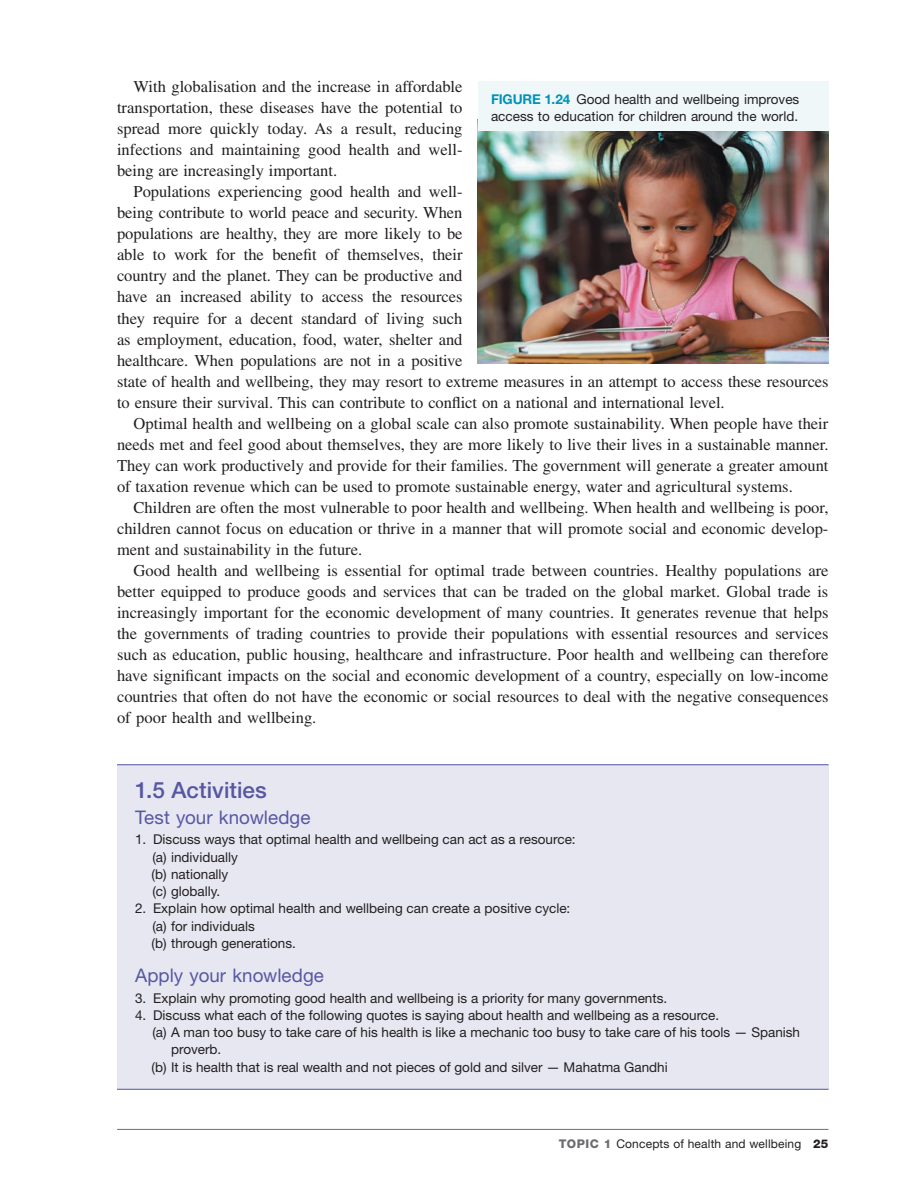
<style>
.page{position:relative;width:919px;height:1187px;background:#fff}
.page>*{position:absolute;margin:0;border:0;box-sizing:border-box;transform-origin:0 0}
.t1{font:500 22.5px "Helvetica Neue LT Std";color:#5657a1}
.t2{font:18.75px "Helvetica Neue LT Std";color:#5657a1}
.t3{font:16.5px/21px "Times LT Std";letter-spacing:-.005em;color:#231f20;text-align:justify}
.t4{font:13.5px/17.2px "Helvetica Neue LT Std";color:#231f20}
.t5{font:12px "Helvetica Neue LT Std";letter-spacing:.015em;color:#231f20}
.s1{font-weight:700;color:#0093ba}
.s2{font-weight:800;color:#6c6d70}
.s3{font-weight:800}
</style>
<div class="page">
<hr style="left:117px;top:1128px;width:711px;height:1px;background:#6c6d70">
<img style="left:477px;top:130px;width:351px;height:234px">
<div style="left:477px;top:81px;width:351px;height:49px;background:#f0f7f9"></div>
<div style="left:117px;top:764px;width:711px;height:325px;background:#e7e7f2"></div>
<hr style="left:117px;top:764px;width:711px;height:1px;background:#5657a1">
<hr style="left:117px;top:1088px;width:711px;height:1px;background:#5657a1">
<p class="t3" style="left:117px;top:76px;width:347px;text-indent:16px">With globalisation and the increase in affordable transportation, these diseases have the potential to spread more quickly today. As a result, reducing infections and maintaining good health and well&shy;being are increasingly important.</p>
<p class="t3" style="left:117px;top:181px;width:713px;text-align:left;text-indent:16px">Populations experiencing good health and well-<br>being contribute to world peace and security. When<br>populations are healthy, they are more likely to be<br>able to work for the benefit of themselves, their<br>country and the planet. They can be productive and<br>have an increased ability to access the resources<br>they require for a decent standard of living such<br>as employment, education, food, water, shelter and<br>healthcare. When populations are not in a positive<br>state of health and wellbeing, they may resort to extreme measures in an attempt to access these resources to ensure their survival. This can contribute to conflict on a national and international level.</p>
<p class="t3" style="left:117px;top:412px;width:713px;text-indent:16px">Optimal health and wellbeing on a global scale can also promote sustainability. When people have their needs met and feel good about themselves, they are more likely to live their lives in a sustainable manner.<br>They can work productively and provide for their families. The government will generate a greater amount of taxation revenue which can be used to promote sustainable energy, water and agricultural systems.</p>
<p class="t3" style="left:117px;top:496px;width:713px;text-indent:16px">Children are often the most vulnerable to poor health and wellbeing. When health and wellbeing is poor, children cannot focus on education or thrive in a manner that will promote social and economic develop&shy;ment and sustainability in the future.</p>
<p class="t3" style="left:117px;top:559px;width:713px;text-indent:16px">Good health and wellbeing is essential for optimal trade between countries. Healthy populations are better equipped to produce goods and services that can be traded on the global market. Global trade is increasingly important for the economic development of many countries. It generates revenue that helps the governments of trading countries to provide their populations with essential resources and services such as education, public housing, healthcare and infrastructure. Poor health and wellbeing can therefore have significant impacts on the social and economic development of a country, especially on low-income countries that often do not have the economic or social resources to deal with the negative consequences of poor health and wellbeing.</p>
<p class="t4" style="left:491px;top:91px;width:310px"><span class="s1">FIGURE 1.24</span> Good health and wellbeing improves access to education for children around the world.</p>
<h1 class="t1" style="left:135px;top:777px;width:133px">1.5 Activities</h1>
<p class="t2" style="left:135px;top:806px;width:177px">Test your knowledge</p>
<p class="t4" style="left:151px;top:830px;width:425px;text-indent:-16px">1. Discuss ways that optimal health and wellbeing can act as a resource: (a) individually<br>(b) nationally<br>(c) globally.</p>
<p class="t4" style="left:151px;top:899px;width:420px;text-indent:-16px">2. Explain how optimal health and wellbeing can create a positive cycle: (a) for individuals<br>(b) through generations.</p>
<p class="t2" style="left:135px;top:964px;width:190px">Apply your knowledge</p>
<p class="t4" style="left:135px;top:988px;width:533px">3. Explain why promoting good health and wellbeing is a priority for many governments.</p>
<p class="t4" style="left:135px;top:1006px;width:585px">4. Discuss what each of the following quotes is saying about health and wellbeing as a resource.</p>
<p class="t4" style="left:152px;top:1023px;width:649px">(a) A man too busy to take care of his health is like a mechanic too busy to take care of his tools — Spanish</p>
<p class="t4" style="left:171px;top:1040px;width:52px">proverb.</p>
<p class="t4" style="left:151px;top:1057px;width:517px">(b) It is health that is real wealth and not pieces of gold and silver — Mahatma Gandhi</p>
<p class="t5" style="left:558px;top:1136px;width:271px"><span class="s2">TOPIC 1</span> Concepts of health and wellbeing <span class="s3">25</span></p>
</div>
